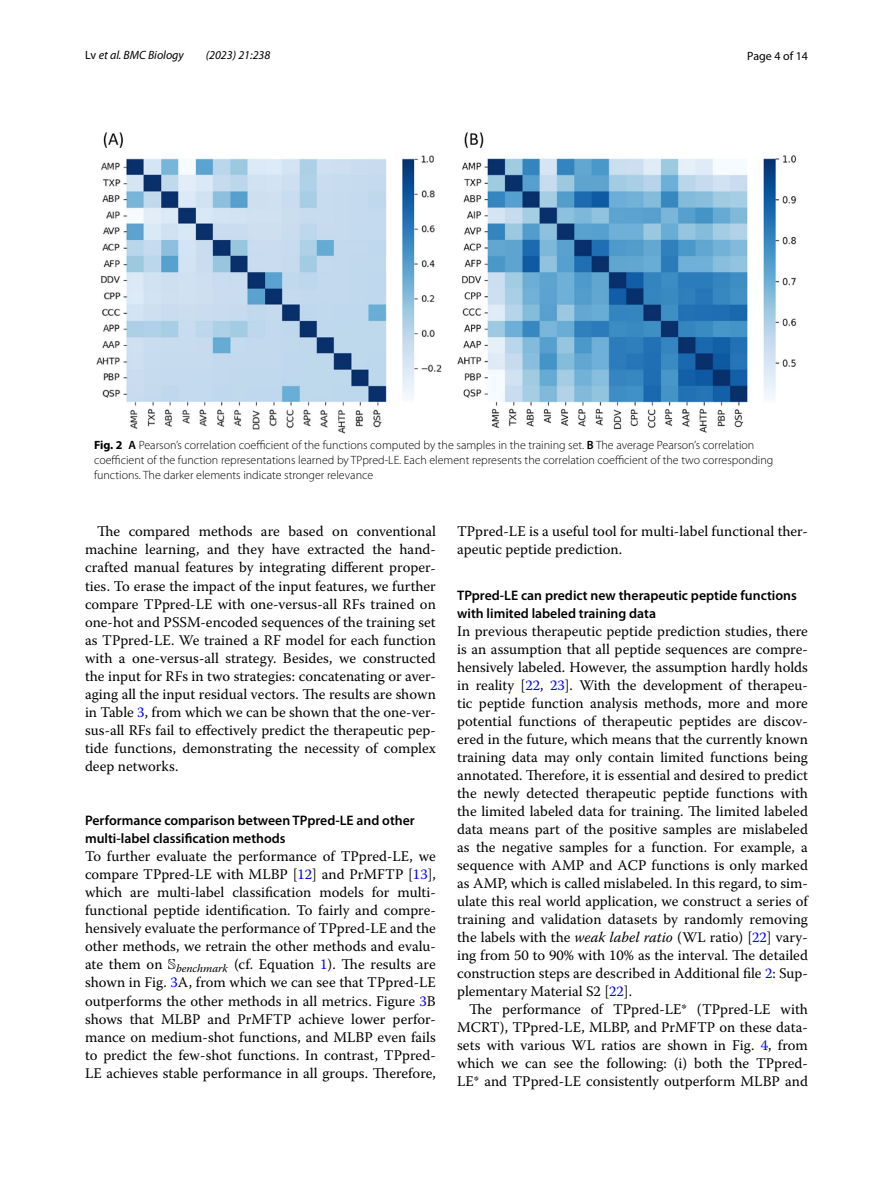
<style>
.page{position:relative;width:893px;height:1187px;background:#fff}
.page>*{position:absolute;margin:0;border:0;box-sizing:border-box;transform-origin:0 0}
.t1{font:14.7px/18px "Warnock Pro";color:#000;text-align:justify}
.t2{font:600 13.8px/18px "Myriad Pro";color:#000}
.t3{font:300 12px/15px "Myriad Pro";color:#000}
.t4{font:italic 12px "Myriad Pro";color:#000}
.t5{font:12px "Myriad Pro";color:#000}
.s1{font-style:normal}
.s2{font-weight:700}
.s3{font-weight:600}
.s4{color:#00f}
.s5{font-family:"MSBM10"}
.s6{font-style:italic}
</style>
<div class="page">
<img style="left:96px;top:133px;width:700px;height:300px">
<p class="t4" style="left:85px;top:48px;width:100px"><span class="s1">Lv</span> et al. BMC Biology</p>
<p class="t4" style="left:206px;top:48px;width:66px">(2023) 21:238</p>
<p class="t5" style="left:747px;top:48px;width:62px">Page 4 of 14</p>
<p class="t3" style="left:94px;top:437px;width:681px"><span class="s2">Fig. 2</span> <span class="s3">A</span> Pearson’s correlation coefficient of the functions computed by the samples in the training set. <span class="s3">B</span> The average Pearson’s correlation coefficient of the function representations learned by TPpred-LE. Each element represents the correlation coefficient of the two corresponding functions. The darker elements indicate stronger relevance</p>
<p class="t1" style="left:85px;top:522px;width:352px;text-indent:12px">The compared methods are based on conventional machine learning, and they have extracted the hand&shy;crafted manual features by integrating different proper&shy;ties. To erase the impact of the input features, we further compare TPpred-LE with one-versus-all RFs trained on one-hot and PSSM-encoded sequences of the training set as TPpred-LE. We trained a RF model for each function with a one-versus-all strategy. Besides, we constructed the input for RFs in two strategies: concatenating or aver&shy;aging all the input residual vectors. The results are shown in Table <span class="s4">3</span>, from which we can be shown that the one-ver&shy;sus-all RFs fail to effectively predict the therapeutic pep&shy;tide functions, demonstrating the necessity of complex deep networks.</p>
<p class="t2" style="left:85px;top:811px;width:331px">Performance comparison between TPpred‑LE and other multi‑label classification methods</p>
<p class="t1" style="left:85px;top:847px;width:352px">To further evaluate the performance of TPpred-LE, we compare TPpred-LE with MLBP [<span class="s4">12</span>] and PrMFTP [<span class="s4">13</span>], which are multi-label classification models for multi&shy;functional peptide identification. To fairly and compre&shy;hensively evaluate the performance of TPpred-LE and the other methods, we retrain the other methods and evalu&shy;ate them on <span class="s5">S</span><sub>benchmark</sub> (cf. Equation <span class="s4">1</span>). The results are shown in Fig. <span class="s4">3</span>A, from which we can see that TPpred-LE outperforms the other methods in all metrics. Figure <span class="s4">3</span>B shows that MLBP and PrMFTP achieve lower perfor&shy;mance on medium-shot functions, and MLBP even fails to predict the few-shot functions. In contrast, TPpred-LE achieves stable performance in all groups. Therefore,</p>
<p class="t1" style="left:457px;top:522px;width:352px">TPpred-LE is a useful tool for multi-label functional ther&shy;apeutic peptide prediction.</p>
<p class="t2" style="left:457px;top:586px;width:341px">TPpred‑LE can predict new therapeutic peptide functions with limited labeled training data</p>
<p class="t1" style="left:457px;top:622px;width:352px">In previous therapeutic peptide prediction studies, there is an assumption that all peptide sequences are compre&shy;hensively labeled. However, the assumption hardly holds in reality [<span class="s4">22</span>, <span class="s4">23</span>]. With the development of therapeu&shy;tic peptide function analysis methods, more and more potential functions of therapeutic peptides are discov&shy;ered in the future, which means that the currently known training data may only contain limited functions being annotated. Therefore, it is essential and desired to predict the newly detected therapeutic peptide functions with the limited labeled data for training. The limited labeled data means part of the positive samples are mislabeled as the negative samples for a function. For example, a sequence with AMP and ACP functions is only marked as AMP, which is called mislabeled. In this regard, to sim&shy;ulate this real world application, we construct a series of training and validation datasets by randomly removing the labels with the <span class="s6">weak label ratio</span> (WL ratio) [<span class="s4">22</span>] vary&shy;ing from 50 to 90% with 10% as the interval. The detailed construction steps are described in Additional file <span class="s4">2</span>: Sup&shy;plementary Material S2 [<span class="s4">22</span>].</p>
<p class="t1" style="left:457px;top:1000px;width:352px;text-indent:12px">The performance of TPpred-LE* (TPpred-LE with MCRT), TPpred-LE, MLBP, and PrMFTP on these data&shy;sets with various WL ratios are shown in Fig. <span class="s4">4</span>, from which we can see the following: (i) both the TPpred-LE* and TPpred-LE consistently outperform MLBP and</p>
</div>
